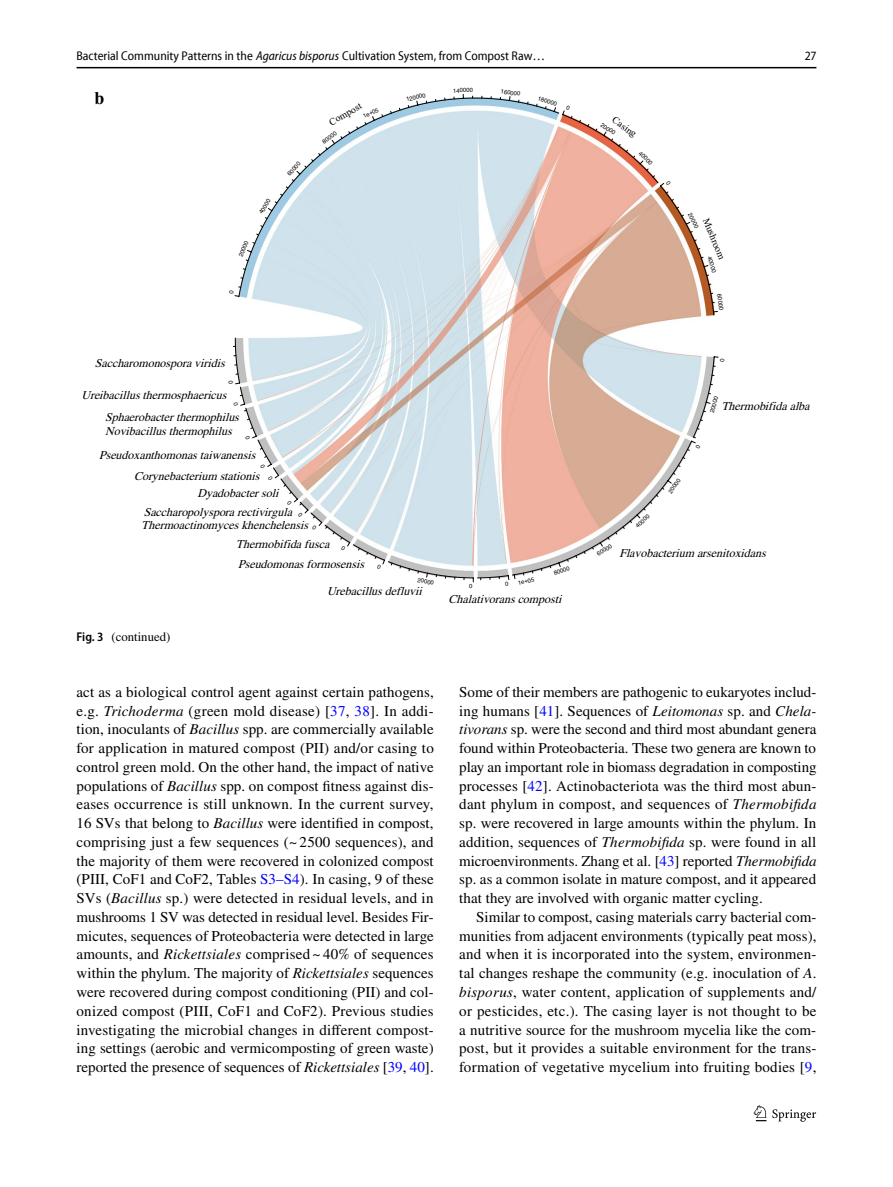
<style>
.page{position:relative;width:893px;height:1187px;background:#fff}
.page>*{position:absolute;margin:0;border:0;box-sizing:border-box;transform-origin:0 0}
.t1{font:18px "Times New Roman PS Bold MT3";color:#000}
.t2{font:15px/18.8px "STIX";letter-spacing:.005em;color:#000;text-align:justify}
.t3{font:semi-condensed 12.75px "Myriad Pro Unic";color:#000}
.t4{font:12.75px "STIX";color:#000}
.t5{font:12.75px "Adv T Tc 488 b 0 e 6";color:#000}
.t6{font:italic 11.85px/21.6px "Times Roman 2";color:#000}
.t7{font:9.9px "Times New Roman PSMT2";color:#060200}
.t8{font:6px "Helvetica";color:#060200}
.s1{font-family:"Myriad Pro";font-style:italic}
.s2{font-family:"Myriad Pro";font-weight:600;font-stretch:semi-condensed}
.s3{font-style:italic}
.s4{color:#00f}
</style>
<div class="page">
<hr style="left:77px;top:67px;width:739px;height:1px;background:#000">
<svg style="left:414px;top:95px;width:124px;height:10px"></svg>
<svg style="left:753px;top:1105px;width:13px;height:16px"></svg>
<svg style="left:772px;top:1109px;width:44px;height:12px"></svg>
<svg style="left:233px;top:105px;width:486px;height:478px"></svg>
<p class="t3" style="left:77px;top:51px;width:470px">Bacterial Community Patterns in the <span class="s1">Agaricus bisporus</span> Cultivation System, from Compost Raw…</p>
<p class="t5" style="left:805px;top:51px;width:13px">27</p>
<p class="t1" style="left:94px;top:85px;width:12px">b</p>
<p class="t8" style="left:257px;top:211px;width:18px;rotate:-58deg">40000</p>
<p class="t8" style="left:236px;top:255px;width:18px;rotate:-69deg">20000</p>
<p class="t8" style="left:285px;top:171px;width:18px;rotate:-47deg">60000</p>
<p class="t7" style="left:328px;top:120px;width:37px;rotate:-30deg">Compost</p>
<p class="t8" style="left:361px;top:112px;width:18px;rotate:-25deg">1e+05</p>
<p class="t8" style="left:320px;top:138px;width:18px;rotate:-36deg">80000</p>
<p class="t8" style="left:405px;top:95px;width:21px;rotate:-14deg">120000</p>
<p class="t8" style="left:453px;top:86px;width:21px;rotate:-3deg">140000</p>
<p class="t8" style="left:501px;top:86px;width:21px;rotate:8deg">160000</p>
<p class="t8" style="left:539px;top:93px;width:21px;rotate:17deg">180000</p>
<p class="t6" style="left:95px;top:351px;width:135px">Saccharomonosporaviridis</p>
<p class="t6" style="left:105px;top:384px;width:139px;text-indent:-24px">Ureibacillusthermosphaericus<br>Sphaerobacterthermophilus</p>
<p class="t6" style="left:99px;top:419px;width:161px;line-height:24.3px;text-indent:6px">Novibacillusthermop hilus<br>Pseudoxanthomonastaiwanensis</p>
<p class="t6" style="left:197px;top:468px;width:86px;line-height:16.6px;text-indent:-63px">Corynebacterium stationis<br>Dyadobactersoli</p>
<p class="t6" style="left:141px;top:505px;width:172px;line-height:13.5px">Saccharopolysporarectivirgula<br>Thermoactinomyceskhenchelensis</p>
<p class="t6" style="left:236px;top:533px;width:133px;line-height:20px">Thermobifidafusca<br>Pseudomonasformosensis</p>
<p class="t6" style="left:327px;top:580px;width:100px">Urebacillusdefluvii</p>
<p class="t8" style="left:419px;top:575px;width:18px;rotate:11deg">20000</p>
<p class="t4" style="left:77px;top:627px;width:95px"><span class="s2">Fig. 3</span> (continued)</p>
<p class="t8" style="left:517px;top:578px;width:18px;rotate:-12deg">1e+05</p>
<p class="t8" style="left:552px;top:569px;width:18px;rotate:-20deg">80000</p>
<p class="t6" style="left:449px;top:588px;width:118px">Chalativoranscomp osti</p>
<p class="t7" style="left:616px;top:116px;width:29px;rotate:36deg">Casing</p>
<p class="t8" style="left:604px;top:120px;width:18px;rotate:32deg">20000</p>
<p class="t8" style="left:643px;top:149px;width:18px;rotate:43deg">40000</p>
<p class="t8" style="left:694px;top:211px;width:18px;rotate:62deg">20000</p>
<p class="t7" style="left:709px;top:217px;width:45px;rotate:68deg">Mushroom</p>
<p class="t8" style="left:714px;top:255px;width:18px;rotate:73deg">40000</p>
<p class="t8" style="left:724px;top:293px;width:18px;rotate:82deg">60000</p>
<p class="t8" style="left:633px;top:523px;width:18px;rotate:-42deg">40000</p>
<p class="t8" style="left:666px;top:489px;width:18px;rotate:-54deg">20000</p>
<p class="t8" style="left:707px;top:411px;width:18px;rotate:-74deg">20000</p>
<p class="t6" style="left:721px;top:395px;width:93px">Thermobifidaalba</p>
<p class="t8" style="left:595px;top:550px;width:18px;rotate:-31deg">60000</p>
<p class="t6" style="left:619px;top:542px;width:151px">Flavobacterium arsenitoxidans</p>
<p class="t2" style="left:77px;top:683px;width:359px">act as a biological control agent against certain pathogens, e.g. <span class="s3">Trichoderma</span> (green mold disease) [<span class="s4">37</span>, <span class="s4">38</span>]. In addi&shy;tion, inoculants of <span class="s3">Bacillus</span> spp. are commercially available for application in matured compost (PII) and/or casing to control green mold. On the other hand, the impact of native populations of <span class="s3">Bacillus</span> spp. on compost fitness against dis&shy;eases occurrence is still unknown. In the current survey, 16 SVs that belong to <span class="s3">Bacillus</span> were identified in compost, comprising just a few sequences (~ 2500 sequences), and the majority of them were recovered in colonized compost (PIII, CoF1 and CoF2, Tables <span class="s4">S3–S4</span>). In casing, 9 of these SVs (<span class="s3">Bacillus</span> sp.) were detected in residual levels, and in mushrooms 1 SV was detected in residual level. Besides Fir&shy;micutes, sequences of Proteobacteria were detected in large amounts, and <span class="s3">Rickettsiales</span> comprised ~ 40% of sequences within the phylum. The majority of <span class="s3">Rickettsiales</span> sequences were recovered during compost conditioning (PII) and col&shy;onized compost (PIII, CoF1 and CoF2). Previous studies investigating the microbial changes in different compost&shy;ing settings (aerobic and vermicomposting of green waste) reported the presence of sequences of <span class="s3">Rickettsiales</span> [<span class="s4">39</span>, <span class="s4">40</span>].</p>
<p class="t2" style="left:459px;top:683px;width:359px">Some of their members are pathogenic to eukaryotes includ&shy;ing humans [<span class="s4">41</span>]. Sequences of <span class="s3">Leitomonas</span> sp. and <span class="s3">Chela&shy;tivorans</span> sp. were the second and third most abundant genera found within Proteobacteria. These two genera are known to play an important role in biomass degradation in composting processes [<span class="s4">42</span>]. Actinobacteriota was the third most abun&shy;dant phylum in compost, and sequences of <span class="s3">Thermobifida </span>sp. were recovered in large amounts within the phylum. In addition, sequences of <span class="s3">Thermobifida</span> sp. were found in all microenvironments. Zhang et al. [<span class="s4">43</span>] reported <span class="s3">Thermobifida </span>sp. as a common isolate in mature compost, and it appeared that they are involved with organic matter cycling.</p>
<p class="t2" style="left:459px;top:908px;width:359px;text-indent:17px">Similar to compost, casing materials carry bacterial com&shy;munities from adjacent environments (typically peat moss), and when it is incorporated into the system, environmen&shy;tal changes reshape the community (e.g. inoculation of <span class="s3">A</span>. <span class="s3">bisporus</span>, water content, application of supplements and/ or pesticides, etc.). The casing layer is not thought to be a nutritive source for the mushroom mycelia like the com&shy;post, but it provides a suitable environment for the trans&shy;formation of vegetative mycelium into fruiting bodies [<span class="s4">9</span>,</p>
</div>
